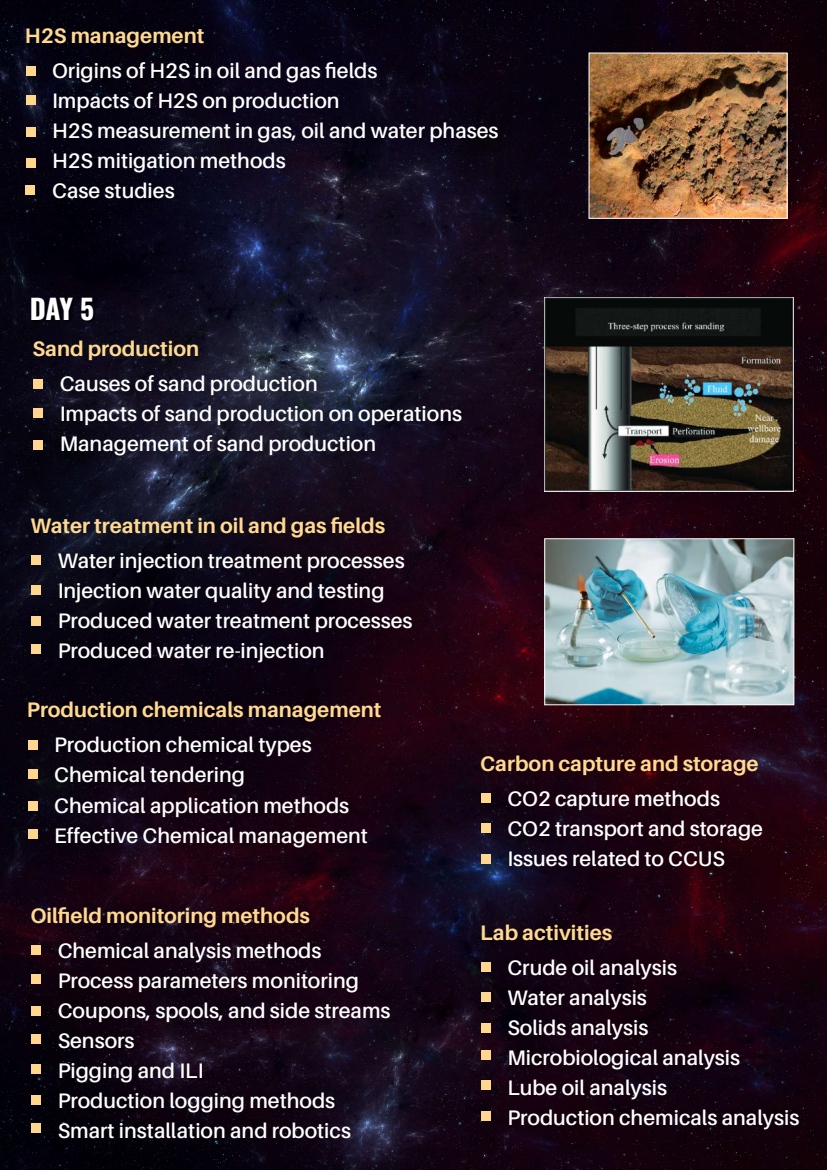
<style>
.page{position:relative;width:827px;height:1170px;background:#fff}
.page>*{position:absolute;margin:0;border:0;box-sizing:border-box;transform-origin:0 0}
.t1{font:27.5px "Oswald";color:#fff}
.t2{font:600 21px/30px "Aileron";color:#fff}
.t3{font:700 21px "Aileron";color:#ffd990}
</style>
<div class="page">
<img style="left:0;top:0;width:826px;height:1170px">
<div style="left:26px;top:66px;width:9px;height:9px;background:#ffd68d"></div>
<div style="left:26px;top:96px;width:9px;height:8px;background:#ffd68d"></div>
<div style="left:26px;top:127px;width:9px;height:9px;background:#ffd68d"></div>
<div style="left:26px;top:158px;width:9px;height:9px;background:#ffd68d"></div>
<div style="left:26px;top:186px;width:9px;height:8px;background:#ffd68d"></div>
<img style="left:590px;top:55px;width:195px;height:162px">
<img style="left:29px;top:294px;width:102px;height:38px">
<div style="left:34px;top:379px;width:9px;height:9px;background:#ffd68d"></div>
<div style="left:34px;top:408px;width:9px;height:10px;background:#ffd68d"></div>
<div style="left:34px;top:440px;width:9px;height:9px;background:#ffd68d"></div>
<div style="left:32px;top:556px;width:9px;height:8px;background:#ffd68d"></div>
<div style="left:32px;top:585px;width:9px;height:9px;background:#ffd68d"></div>
<div style="left:32px;top:616px;width:9px;height:10px;background:#ffd68d"></div>
<div style="left:32px;top:644px;width:9px;height:10px;background:#ffd68d"></div>
<div style="left:28px;top:740px;width:9px;height:9px;background:#ffd68d"></div>
<div style="left:28px;top:770px;width:9px;height:8px;background:#ffd68d"></div>
<div style="left:28px;top:801px;width:9px;height:9px;background:#ffd68d"></div>
<div style="left:28px;top:829px;width:9px;height:9px;background:#ffd68d"></div>
<div style="left:481px;top:794px;width:9px;height:8px;background:#ffd68d"></div>
<div style="left:481px;top:823px;width:9px;height:9px;background:#ffd68d"></div>
<div style="left:481px;top:854px;width:9px;height:10px;background:#ffd68d"></div>
<div style="left:481px;top:962px;width:9px;height:10px;background:#ffd68d"></div>
<div style="left:481px;top:992px;width:9px;height:9px;background:#ffd68d"></div>
<div style="left:481px;top:1024px;width:9px;height:8px;background:#ffd68d"></div>
<div style="left:481px;top:1050px;width:9px;height:10px;background:#ffd68d"></div>
<div style="left:481px;top:1080px;width:9px;height:9px;background:#ffd68d"></div>
<div style="left:481px;top:1112px;width:9px;height:8px;background:#ffd68d"></div>
<div style="left:32px;top:945px;width:9px;height:9px;background:#ffd68d"></div>
<div style="left:32px;top:974px;width:9px;height:10px;background:#ffd68d"></div>
<div style="left:32px;top:1006px;width:9px;height:9px;background:#ffd68d"></div>
<div style="left:32px;top:1034px;width:9px;height:9px;background:#ffd68d"></div>
<div style="left:32px;top:1064px;width:9px;height:9px;background:#ffd68d"></div>
<div style="left:32px;top:1096px;width:9px;height:8px;background:#ffd68d"></div>
<div style="left:32px;top:1124px;width:9px;height:8px;background:#ffd68d"></div>
<img style="left:544px;top:297px;width:249px;height:194px">
<img style="left:546px;top:540px;width:246px;height:163px">
<div style="left:544px;top:538px;width:250px;height:167px;border:1px solid #fff"></div>
<p class="t3" style="left:25px;top:24px;width:181px">H2S management</p>
<p class="t2" style="left:52px;top:56px;width:448px">Origins of H2S in oil and gas fields<br>Impacts of H2S on production<br>H2S measurement in gas, oil and water phases<br>H2S mitigation methods<br>Case studies</p>
<h1 class="t1" style="left:30px;top:284px;width:66px">DAY 5</h1>
<p class="t3" style="left:32px;top:337px;width:168px">Sand production</p>
<p class="t2" style="left:60px;top:369px;width:404px">Causes of sand production<br>Impacts of sand production on operations<br>Management of sand production</p>
<p class="t3" style="left:30px;top:514px;width:356px">Water treatment in oil and gas fields</p>
<p class="t2" style="left:58px;top:546px;width:356px">Water injection treatment processes Injection water quality and testing Produced water treatment processes Produced water re-injection</p>
<p class="t3" style="left:27px;top:698px;width:356px">Production chemicals management</p>
<p class="t2" style="left:54px;top:730px;width:315px">Production chemical types<br>Chemical tendering<br>Chemical application methods<br>Effective Chemical management</p>
<p class="t3" style="left:30px;top:903px;width:281px">Oilfield monitoring methods</p>
<p class="t2" style="left:58px;top:935px;width:334px">Chemical analysis methods<br>Process parameters monitoring<br>Coupons, spools, and side streams<br>Sensors<br>Pigging and ILI<br>Production logging methods<br>Smart installation and robotics</p>
<p class="t3" style="left:480px;top:752px;width:280px">Carbon capture and storage</p>
<p class="t2" style="left:507px;top:784px;width:257px">CO2 capture methods<br>CO2 transport and storage<br>Issues related to CCUS</p>
<p class="t3" style="left:480px;top:921px;width:134px">Lab activities</p>
<p class="t2" style="left:507px;top:953px;width:293px">Crude oil analysis<br>Water analysis<br>Solids analysis<br>Microbiological analysis<br>Lube oil analysis<br>Production chemicals analysis</p>
</div>
